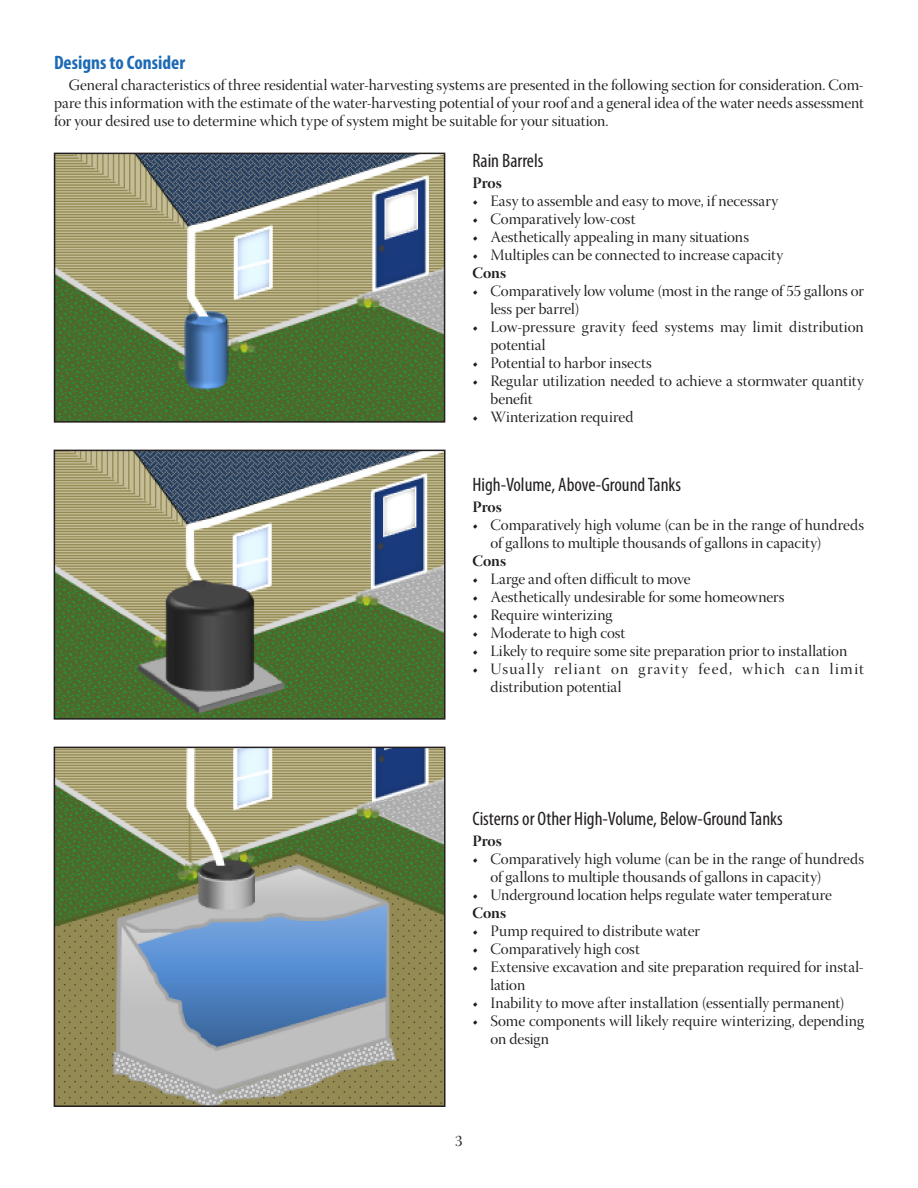
<style>
.page{position:relative;width:918px;height:1188px;background:#fff}
.page>*{position:absolute;margin:0;border:0;box-sizing:border-box;transform-origin:0 0}
._2{font:condensed 19.5px "Myriad Pro";color:#231f20}
._1{font:700 condensed 19.5px "Myriad Pro";color:#1d6ab5}
.body{font:15.75px/18px "Warnock Pro Disp";color:#231f20}
.body-2{font:15.75px/18px "Warnock Pro Disp";letter-spacing:.065em;color:#231f20}
.body-3{font:15.75px "Warnock Pro Bold Disp";color:#231f20}
</style>
<div class="page">
<img style="left:57px;top:156px;width:385px;height:264px">
<div style="left:54px;top:153px;width:391px;height:270px;border:2px solid #231f20"></div>
<img style="left:57px;top:453px;width:386px;height:264px">
<div style="left:54px;top:450px;width:392px;height:270px;border:2px solid #231f20"></div>
<img style="left:57px;top:750px;width:386px;height:354px">
<div style="left:54px;top:747px;width:392px;height:360px;border:2px solid #231f20"></div>
<p class="_1" style="left:54px;top:50px;width:133px">Designs to Consider</p>
<p class="body" style="left:54px;top:77px;width:812px;text-align:justify;text-indent:15px">General characteristics of three residential water-harvesting systems are presented in the following section for consideration. Com&shy;pare this information with the estimate of the water-harvesting potential of your roof and a general idea of the water needs assessment for your desired use to determine which type of system might be suitable for your situation.</p>
<p class="_2" style="left:472px;top:149px;width:72px">Rain Barrels</p>
<p class="body-3" style="left:472px;top:174px;width:31px">Pros</p>
<p class="body" style="left:472px;top:194px;width:307px">• Easy to assemble and easy to move, if necessary</p>
<p class="body" style="left:472px;top:212px;width:165px">• Comparatively low-cost</p>
<p class="body" style="left:472px;top:230px;width:278px">• Aesthetically appealing in many situations</p>
<p class="body" style="left:472px;top:248px;width:312px">• Multiples can be connected to increase capacity</p>
<p class="body-3" style="left:472px;top:264px;width:35px">Cons</p>
<p class="body" style="left:490px;top:284px;width:375px;text-indent:-18px">• Comparatively low volume (most in the range of 55 gallons or less per barrel)</p>
<p class="body" style="left:490px;top:320px;width:375px;text-indent:-18px">• Low-pressure gravity feed systems may limit distribution potential</p>
<p class="body" style="left:472px;top:356px;width:181px">• Potential to harbor insects</p>
<p class="body" style="left:490px;top:374px;width:375px;text-indent:-18px">• Regular utilization needed to achieve a stormwater quantity benefit</p>
<p class="body" style="left:472px;top:410px;width:163px">• Winterization required</p>
<p class="_2" style="left:472px;top:473px;width:210px">High-Volume, Above-Ground Tanks</p>
<p class="body-3" style="left:472px;top:498px;width:31px">Pros</p>
<p class="body" style="left:490px;top:518px;width:375px;text-indent:-18px">• Comparatively high volume (can be in the range of hundreds of gallons to multiple thousands of gallons in capacity)</p>
<p class="body-3" style="left:472px;top:552px;width:35px">Cons</p>
<p class="body" style="left:472px;top:572px;width:220px">• Large and often difficult to move</p>
<p class="body" style="left:472px;top:590px;width:313px">• Aesthetically undesirable for some homeowners</p>
<p class="body" style="left:472px;top:608px;width:142px">• Require winterizing</p>
<p class="body" style="left:472px;top:626px;width:154px">• Moderate to high cost</p>
<p class="body" style="left:472px;top:644px;width:376px">• Likely to require some site preparation prior to installation</p>
<p class="body-2" style="left:490px;top:662px;width:375px;text-indent:-18px">• Usually reliant on gravity feed, which can limit distribution potential</p>
<p class="_2" style="left:472px;top:806px;width:312px">Cisterns or Other High-Volume, Below-Ground Tanks</p>
<p class="body-3" style="left:472px;top:831px;width:31px">Pros</p>
<p class="body" style="left:490px;top:851px;width:375px;text-indent:-18px">• Comparatively high volume (can be in the range of hundreds of gallons to multiple thousands of gallons in capacity)</p>
<p class="body" style="left:472px;top:887px;width:361px">• Underground location helps regulate water temperature</p>
<p class="body-3" style="left:472px;top:903px;width:35px">Cons</p>
<p class="body" style="left:472px;top:923px;width:229px">• Pump required to distribute water</p>
<p class="body" style="left:472px;top:941px;width:169px">• Comparatively high cost</p>
<p class="body" style="left:490px;top:959px;width:375px;text-indent:-18px">• Extensive excavation and site preparation required for instal&shy;lation</p>
<p class="body" style="left:472px;top:995px;width:374px">• Inability to move after installation (essentially permanent)</p>
<p class="body" style="left:490px;top:1013px;width:375px;text-indent:-18px">• Some components will likely require winterizing, depending on design</p>
<p class="body" style="left:455px;top:1133px;width:9px">3</p>
</div>
